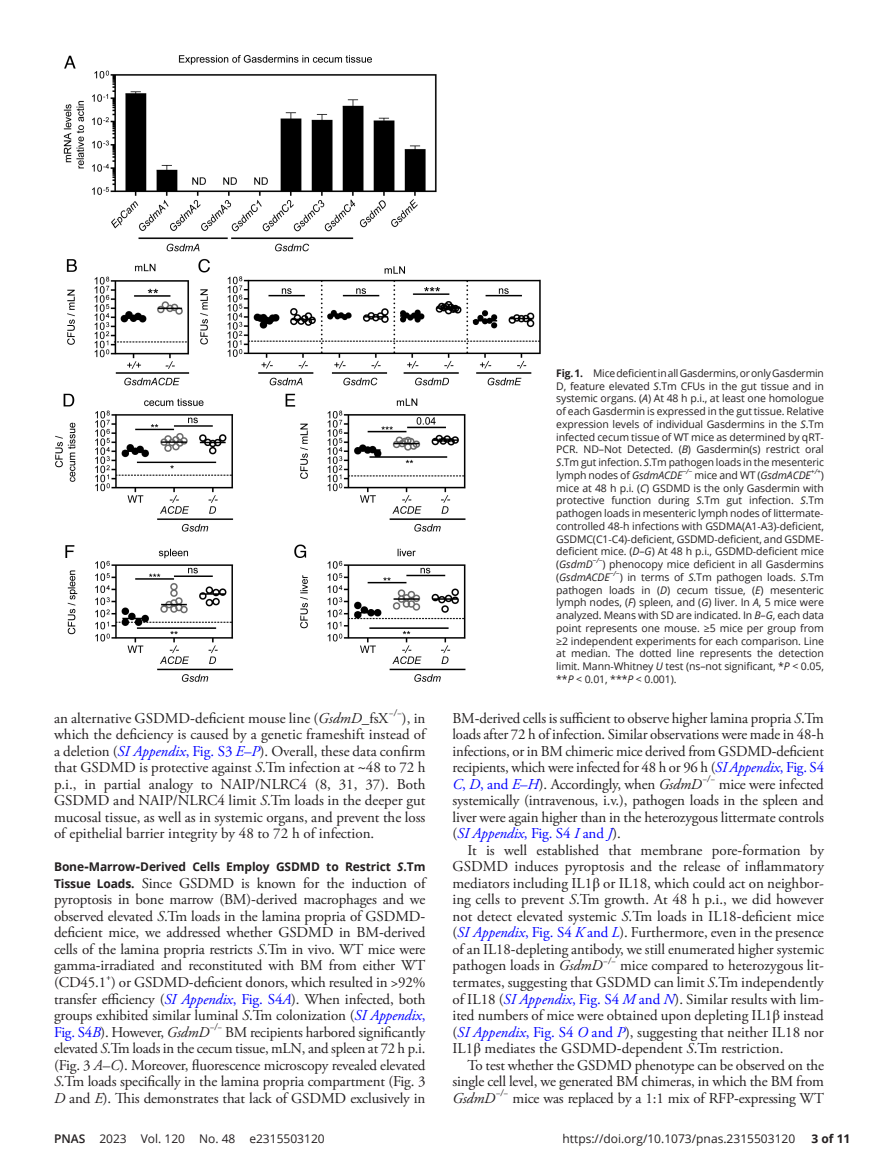
<style>
.page{position:relative;width:878px;height:1175px;background:#fff}
.page>*{position:absolute;margin:0;border:0;box-sizing:border-box;transform-origin:0 0}
.t1{font:15px/16.5px "Adobe Garamond Pro";letter-spacing:-.01em;color:#231f20;text-align:justify}
.t2{font:italic 15px "Adobe Garamond Pro";letter-spacing:-.015em;color:#231f20}
.t3{font:12px "Open Sans";color:#231f20}
.t4{font:700 12px "Open Sans";letter-spacing:-.01em;color:#231f20}
.t5{font:10.5px/12.8px "Open Sans";letter-spacing:-.01em;color:#231f20;text-align:justify}
.t6{font:italic 10.05px "Adobe Garamond Pro";color:#231f20}
.t7{font:10.05px "Adobe Garamond Pro";color:#231f20}
.t8{font:italic 7.05px "Open Sans";color:#231f20}
.s1{font-family:"STIX"}
.s2{font-style:italic}
.s3{font-style:italic;color:#00f}
.s4{color:#00f}
.s5{font-family:"STIX";font-size:15px}
.s6{font-family:"Open Sans";font-weight:700;font-size:12px}
.s7{font-weight:700}
.s8{font-weight:600}
</style>
<div class="page">
<img style="left:55px;top:55px;width:486px;height:627px">
<p class="t1" style="left:54px;top:710px;width:335px">an alternative GSDMD<span class="s1">-</span>deficient mouse line (<span class="s2">GsdmD_</span>fsX</p>
<p class="t6" style="left:388px;top:706px;width:15px">−/−</p>
<p class="t1" style="left:54px;top:710px;width:373px;text-indent:348px">), in which the deficiency is caused by a genetic frameshift instead of a deletion (<span class="s3">SI Appendix</span><span class="s4">, Fig. S3</span> <span class="s3">E</span><span class="s4">–</span><span class="s3">P</span>). Overall, these data confirm that GSDMD is protective against <span class="s2">S</span>.Tm infection at <span class="s1">~</span>48 to 72 h p.i., in partial analogy to NAIP/NLRC4 (8, 31, 37). Both GSDMD and NAIP/NLRC4 limit <span class="s2">S</span>.Tm loads in the deeper gut mucosal tissue, as well as in systemic organs, and prevent the loss of epithelial barrier integrity by 48 to 72 h of infection.</p>
<p class="t4" style="left:54px;top:858px;width:373px">Bone<span class="s5">-</span>Marrow<span class="s5">-</span>Derived Cells Employ GSDMD to Restrict <span class="s2">S</span>.Tm</p>
<p class="t1" style="left:54px;top:875px;width:373px"><span class="s6">Tissue Loads.</span> Since GSDMD is known for the induction of pyroptosis in bone marrow (BM)<span class="s1">-</span>derived macrophages and we observed elevated <span class="s2">S</span>.Tm loads in the lamina propria of GSDMD&shy;deficient mice, we addressed whether GSDMD in BM<span class="s1">-</span>derived cells of the lamina propria restricts <span class="s2">S</span>.Tm in vivo. WT mice were gamma<span class="s1">-</span>irradiated and reconstituted with BM from either WT (CD45.1 ) or GSDMD<span class="s1">-</span>deficient donors, which resulted in &gt;92%</p>
<p class="t7" style="left:106px;top:970px;width:6px">+</p>
<p class="t1" style="left:54px;top:991px;width:373px">transfer efficiency (<span class="s3">SI Appendix</span><span class="s4">, Fig. S4</span><span class="s3">A</span>). When infected, both groups exhibited similar luminal <span class="s2">S</span>.Tm colonization (<span class="s3">SI Appendix</span><span class="s4">, Fig. S4</span><span class="s3">B</span>). However, <span class="s2">GsdmD</span></p>
<p class="t6" style="left:209px;top:1020px;width:15px">−/−</p>
<p class="t1" style="left:54px;top:1024px;width:373px;text-indent:171px">BM recipients harbored significantly elevated <span class="s2">S</span>.Tm loads in the cecum tissue, mLN, and spleen at 72 h p.i. (Fig. 3 <span class="s2">A</span>–<span class="s2">C</span>). Moreover, fluorescence microscopy revealed elevated <span class="s2">S</span>.Tm loads specifically in the lamina propria compartment (Fig. 3<br><span class="s2">D</span> and <span class="s2">E</span>). This demonstrates that lack of GSDMD exclusively in</p>
<p class="t5" style="left:556px;top:366px;width:269px"><span class="s7">Fig. 1.</span> Mice deficient in all Gasdermins, or only Gasdermin D, feature elevated <span class="s2">S</span>.Tm CFUs in the gut tissue and in systemic organs. (<span class="s2">A</span>) At 48 h p.i., at least one homologue of each Gasdermin is expressed in the gut tissue. Relative expression levels of individual Gasdermins in the <span class="s2">S</span>.Tm infected cecum tissue of WT mice as determined by qRT<span class="s1">-</span>PCR. ND–Not Detected. (<span class="s2">B</span>) Gasdermin(s) restrict oral <span class="s2">S</span>.Tm gut infection. <span class="s2">S</span>.Tm pathogen loads in the mesenteric lymph nodes of <span class="s2">GsdmACDE</span></p>
<p class="t8" style="left:682px;top:466px;width:12px">−/−</p>
<p class="t5" style="left:694px;top:468px;width:118px">mice and WT (<span class="s2">GsdmACDE</span></p>
<p class="t8" style="left:810px;top:466px;width:12px">+/+</p>
<p class="t5" style="left:556px;top:468px;width:269px;text-indent:264px">) mice at 48 h p.i. (<span class="s2">C</span>) GSDMD is the only Gasdermin with protective function during <span class="s2">S</span>.Tm gut infection. <span class="s2">S</span>.Tm pathogen loads in mesenteric lymph nodes of littermate&shy;controlled 48<span class="s1">-</span>h infections with GSDMA(A1<span class="s1">-</span>A3)<span class="s1">-</span>deficient, GSDMC(C1<span class="s1">-</span>C4)<span class="s1">-</span>deficient, GSDMD<span class="s1">-</span>deficient, and GSDME&shy;deficient mice. (<span class="s2">D</span>–<span class="s2">G</span>) At 48 h p.i., GSDMD<span class="s1">-</span>deficient mice (<span class="s2">GsdmD</span></p>
<p class="t8" style="left:592px;top:556px;width:12px">−/−</p>
<p class="t5" style="left:556px;top:557px;width:269px;text-indent:46px">) phenocopy mice deficient in all Gasdermins (<span class="s2">GsdmACDE</span></p>
<p class="t8" style="left:609px;top:568px;width:12px">−/−</p>
<p class="t5" style="left:556px;top:570px;width:269px;text-indent:63px">) in terms of <span class="s2">S</span>.Tm pathogen loads. <span class="s2">S</span>.Tm pathogen loads in (<span class="s2">D</span>) cecum tissue, (<span class="s2">E</span>) mesenteric lymph nodes, (<span class="s2">F</span>) spleen, and (<span class="s2">G</span>) liver. In <span class="s2">A</span>, 5 mice were analyzed. Means with SD are indicated. In <span class="s2">B</span>–<span class="s2">G</span>, each data point represents one mouse. ≥5 mice per group from ≥2 independent experiments for each comparison. Line at median. The dotted line represents the detection limit. Mann<span class="s1">-</span>Whitney <span class="s2">U</span> test (ns–not significant, *<span class="s2">P</span> &lt; 0.05, **<span class="s2">P</span> &lt; 0.01, ***<span class="s2">P</span> &lt; 0.001).</p>
<p class="t1" style="left:452px;top:710px;width:373px">BM<span class="s1">-</span>derived cells is sufficient to observe higher lamina propria <span class="s2">S</span>.Tm loads after 72 h of infection. Similar observations were made in 48<span class="s1">-</span>h infections, or in BM chimeric mice derived from GSDMD<span class="s1">-</span>deficient recipients, which were infected for 48 h or 96 h (<span class="s3">SI Appendix</span><span class="s4">, Fig. S4<br></span><span class="s3">C</span><span class="s4">,</span> <span class="s3">D</span><span class="s4">, and</span> <span class="s3">E</span><span class="s4">–</span><span class="s3">H</span>). Accordingly, when <span class="s2">GsdmD</span></p>
<p class="t6" style="left:701px;top:772px;width:15px">−/−</p>
<p class="t1" style="left:452px;top:776px;width:373px;text-indent:266px">mice were infected systemically (intravenous, i.v.), pathogen loads in the spleen and liver were again higher than in the heterozygous littermate controls (<span class="s3">SI Appendix</span><span class="s4">, Fig. S4</span> <span class="s3">I</span> <span class="s4">and</span> <span class="s3">J</span>).</p>
<p class="t1" style="left:452px;top:842px;width:373px;text-indent:15px">It is well established that membrane pore<span class="s1">-</span>formation by GSDMD induces pyroptosis and the release of inflammatory mediators including IL1<span class="s1">β</span> or IL18, which could act on neighbor&shy;ing cells to prevent <span class="s2">S</span>.Tm growth. At 48 h p.i., we did however not detect elevated systemic <span class="s2">S</span>.Tm loads in IL18<span class="s1">-</span>deficient mice (<span class="s3">SI Appendix</span><span class="s4">, Fig. S4</span> <span class="s3">K</span> <span class="s4">and</span> <span class="s3">L</span>). Furthermore, even in the presence of an IL18<span class="s1">-</span>depleting antibody, we still enumerated higher systemic pathogen loads in <span class="s2">GsdmD</span></p>
<p class="t6" style="left:602px;top:954px;width:15px">−/−</p>
<p class="t1" style="left:452px;top:958px;width:373px;text-indent:167px">mice compared to heterozygous lit&shy;termates, suggesting that GSDMD can limit <span class="s2">S</span>.Tm independently of IL18 (<span class="s3">SI Appendix</span><span class="s4">, Fig. S4</span> <span class="s3">M</span> <span class="s4">and</span> <span class="s3">N</span>). Similar results with lim&shy;ited numbers of mice were obtained upon depleting IL1<span class="s1">β</span> instead (<span class="s3">SI Appendix</span><span class="s4">, Fig. S4</span> <span class="s3">O</span> <span class="s4">and</span> <span class="s3">P</span>), suggesting that neither IL18 nor IL1<span class="s1">β</span> mediates the GSDMD<span class="s1">-</span>dependent <span class="s2">S</span>.Tm restriction.</p>
<p class="t1" style="left:452px;top:1057px;width:373px;text-align:right">To test whether the GSDMD phenotype can be observed on the single cell level, we generated BM chimeras, in which the BM from</p>
<p class="t2" style="left:452px;top:1088px;width:44px">GsdmD</p>
<p class="t6" style="left:495px;top:1086px;width:15px">−/−</p>
<p class="t1" style="left:512px;top:1090px;width:313px">mice was replaced by a 1:1 mix of RFP<span class="s1">-</span>expressing WT</p>
<p class="t3" style="left:54px;top:1130px;width:272px"><span class="s8">PNAS</span> 2023 Vol. 120 No. 48 e2315503120</p>
<p class="t3" style="left:562px;top:1130px;width:234px">https://doi.org/10.1073/pnas.2315503120</p>
<p class="t4" style="left:811px;top:1130px;width:40px">3 of 11</p>
</div>
